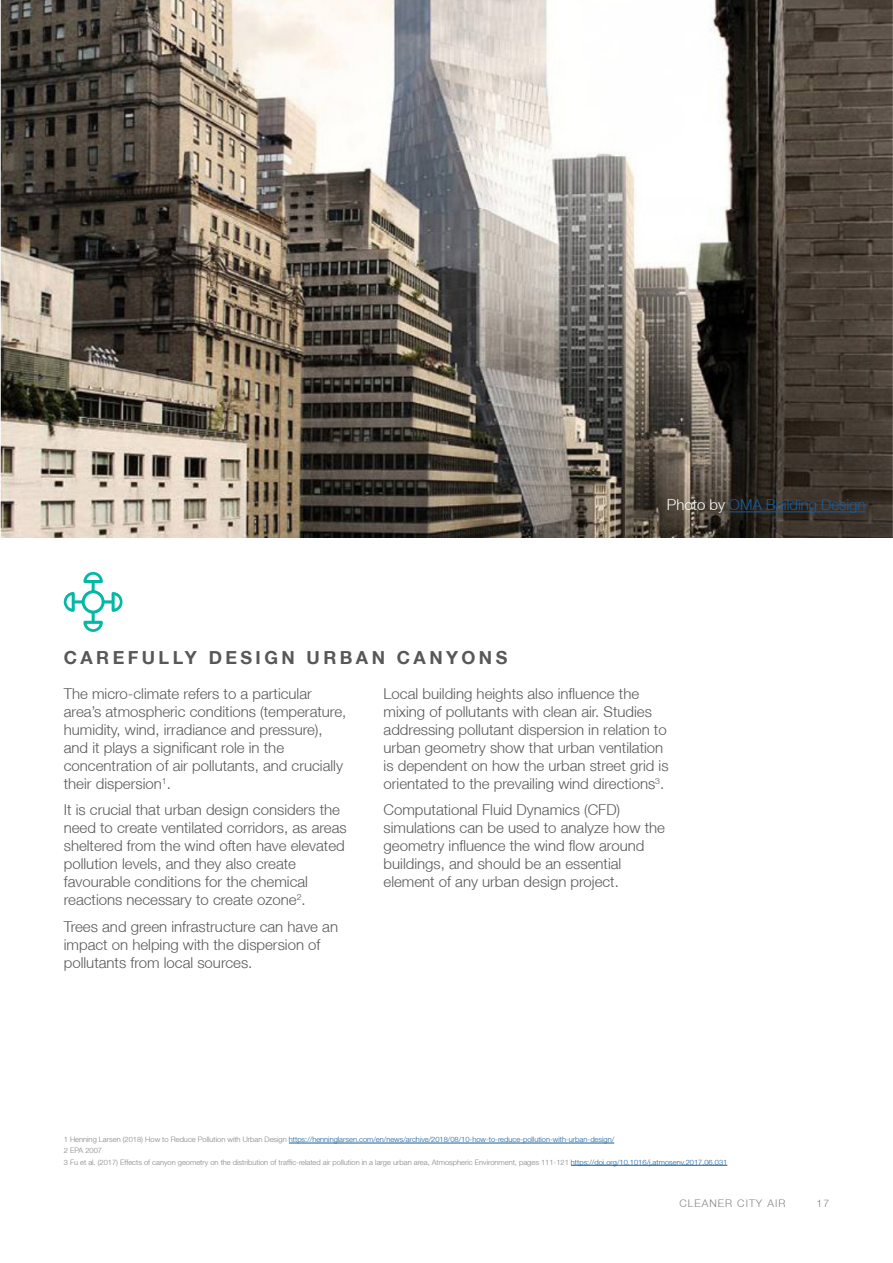
<style>
.page{position:relative;width:893px;height:1263px;background:#fff}
.page>*{position:absolute;margin:0;border:0;box-sizing:border-box;transform-origin:0 0}
.Heading_1{font:700 18px "Helvetica Neue LT";letter-spacing:.19em;color:#57585a}
.Main_copy{font:300 15px/18px "Helvetica Neue LT";color:#57585a}
.Caption_photo{font:300 15px "Helvetica Neue LT";color:#175d9e}
.t1{font:300 10.5px "Helvetica Neue LT";letter-spacing:.1em;color:#808285}
.t2{font:300 7.5px "Helvetica Neue LT";color:#808285}
.t3{font:300 7.5px "Helvetica Neue LT";color:#175d9e}
.s1{color:#fff}
.s2{color:#808285}
.s3{color:#175d9e}
</style>
<div class="page">
<img style="left:0;top:0;width:893px;height:537px">
<hr style="left:289px;top:1143px;width:325px;height:1px;background:#175d9e">
<hr style="left:571px;top:1165px;width:156px;height:1px;background:#175d9e">
<svg style="left:63px;top:572px;width:60px;height:60px"></svg>
<hr style="left:729px;top:511px;width:136px;height:1px;background:#175d9e">
<p class="Caption_photo" style="left:667px;top:496px;width:200px"><span class="s1">Photo by</span> OMA Building Design</p>
<p class="Heading_1" style="left:64px;top:646px;width:445px">CAREFULLY DESIGN URBAN CANYONS</p>
<p class="Main_copy" style="left:64px;top:684px;width:284px">The micro-climate refers to a particular area’s atmospheric conditions (temperature, humidity, wind, irradiance and pressure), and it plays a significant role in the concentration of air pollutants, and crucially their dispersion<sup>1</sup>.</p>
<p class="Main_copy" style="left:64px;top:801px;width:284px">It is crucial that urban design considers the need to create ventilated corridors, as areas sheltered from the wind often have elevated pollution levels, and they also create favourable conditions for the chemical reactions necessary to create ozone<sup>2</sup>.</p>
<p class="Main_copy" style="left:64px;top:917px;width:276px">Trees and green infrastructure can have an impact on helping with the dispersion of pollutants from local sources.</p>
<p class="Main_copy" style="left:384px;top:684px;width:287px">Local building heights also influence the mixing of pollutants with clean air. Studies addressing pollutant dispersion in relation to urban geometry show that urban ventilation is dependent on how the urban street grid is orientated to the prevailing wind directions<sup>3</sup>.</p>
<p class="Main_copy" style="left:384px;top:801px;width:283px">Computational Fluid Dynamics (CFD) simulations can be used to analyze how the geometry influence the wind flow around buildings, and should be an essential element of any urban design project.</p>
<p class="t3" style="left:64px;top:1135px;width:552px"><span class="s2">1 Henning Larsen (2018) How to Reduce Pollution with Urban Design</span> https://henninglarsen.com/en/news/archive/2018/08/10-how-to-reduce-pollution-with-urban-design/</p>
<p class="t2" style="left:64px;top:1146px;width:40px">2 EPA 2007</p>
<p class="t2" style="left:64px;top:1157px;width:665px">3 Fu et al. (2017) Effects of canyon geometry on the distribution of traffic-related air pollution in a large urban area, Atmospheric Environment, pages 111-121 <span class="s3">https://doi.org/10.1016/j.atmosenv.2017.06.031</span></p>
<p class="t1" style="left:679px;top:1196px;width:108px">CLEANER CITY AIR</p>
<p class="t1" style="left:816px;top:1196px;width:14px">17</p>
</div>
